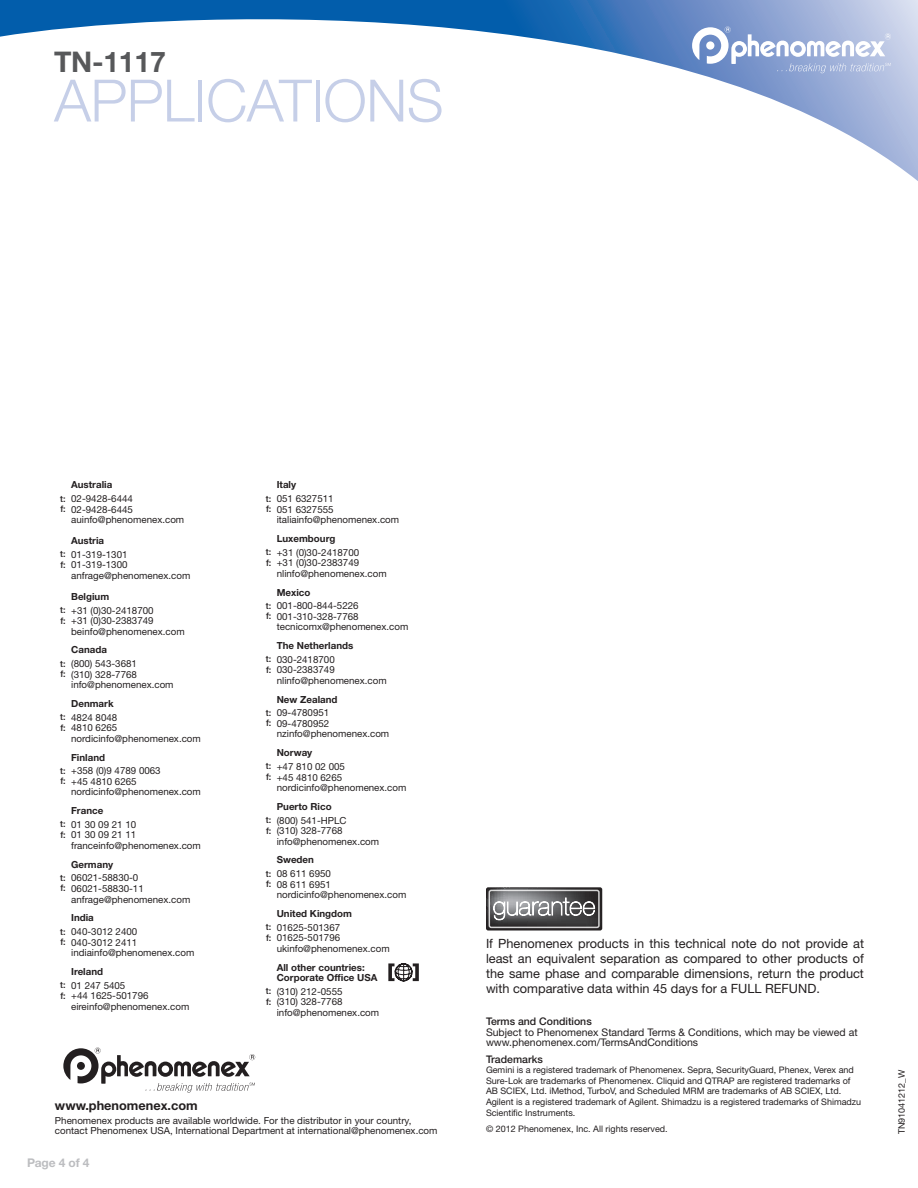
<style>
.page{position:relative;width:918px;height:1188px;background:#fff}
.page>*{position:absolute;margin:0;border:0;box-sizing:border-box;transform-origin:0 0}
.t1{font:300 58.5px "Helvetica Neue LT Std";letter-spacing:-.01em;color:#c6cfe8}
.t2{font:700 28.5px "Helvetica Neue LT Std";letter-spacing:-.01em;color:#57585a}
.t3{font:12.75px/15px "Helvetica Neue LT Std";color:#231f20;text-align:justify}
.t4{font:700 12.75px "Helvetica Neue LT Std";color:#231f20}
.t5{font:700 12px "Helvetica Neue LT Std";letter-spacing:-.01em;color:#bcbdc0}
.t6{font:10.5px/10.5px "Helvetica Neue LT Std";color:#231f20}
.t7{font:500 10.5px "Helvetica Neue LT Std";color:#231f20}
.t8{font:9.75px/10.5px "Helvetica Neue LT Std";color:#231f20}
.t9{font:700 9.75px/10.5px "Helvetica Neue LT Std";color:#231f20}
.t10{font:9px/10.5px "Helvetica Neue LT Std";color:#231f20}
.t11{font:500 9px/10.5px "Helvetica Neue LT Std";color:#231f20}
</style>
<div class="page">
<svg style="left:0;top:0;width:918px;height:181px"></svg>
<svg style="left:692px;top:26px;width:199px;height:47px"></svg>
<svg style="left:486px;top:887px;width:116px;height:44px;background:#747475"></svg>
<svg style="left:388px;top:963px;width:31px;height:18px"></svg>
<svg style="left:63px;top:1048px;width:192px;height:45px"></svg>
<h2 class="t2" style="left:54px;top:45px;width:113px">TN-1117</h2>
<h1 class="t1" style="left:54px;top:65px;width:391px">APPLICATIONS</h1>
<p class="t9" style="left:71px;top:479px;width:43px">Australia</p>
<p class="t8" style="left:71px;top:493px;width:115px">02-9428-6444<br>02-9428-6445 auinfo@phenomenex.com</p>
<p class="t11" style="left:60px;top:493px;width:7px">t: f:</p>
<p class="t9" style="left:277px;top:479px;width:21px">Italy</p>
<p class="t8" style="left:277px;top:493px;width:124px">051 6327511<br>051 6327555 italiainfo@phenomenex.com</p>
<p class="t11" style="left:266px;top:493px;width:7px">t: f:</p>
<p class="t9" style="left:71px;top:535px;width:35px">Austria</p>
<p class="t8" style="left:71px;top:549px;width:121px">01-319-1301<br>01-319-1300 anfrage@phenomenex.com</p>
<p class="t11" style="left:60px;top:549px;width:7px">t: f:</p>
<p class="t9" style="left:277px;top:533px;width:60px">Luxembourg</p>
<p class="t8" style="left:277px;top:547px;width:112px">+31 (0)30-2418700<br>+31 (0)30-2383749 nlinfo@phenomenex.com</p>
<p class="t11" style="left:266px;top:547px;width:7px">t: f:</p>
<p class="t9" style="left:71px;top:591px;width:40px">Belgium</p>
<p class="t8" style="left:71px;top:605px;width:115px">+31 (0)30-2418700<br>+31 (0)30-2383749 beinfo@phenomenex.com</p>
<p class="t11" style="left:60px;top:605px;width:7px">t: f:</p>
<p class="t9" style="left:277px;top:587px;width:35px">Mexico</p>
<p class="t8" style="left:277px;top:600px;width:133px">001-800-844-5226<br>001-310-328-7768 tecnicomx@phenomenex.com</p>
<p class="t11" style="left:266px;top:600px;width:7px">t: f:</p>
<p class="t9" style="left:71px;top:644px;width:37px">Canada</p>
<p class="t8" style="left:71px;top:658px;width:104px">(800) 543-3681<br>(310) 328-7768 info@phenomenex.com</p>
<p class="t11" style="left:60px;top:658px;width:7px">t: f:</p>
<p class="t9" style="left:277px;top:640px;width:78px">The Netherlands</p>
<p class="t8" style="left:277px;top:654px;width:112px">030-2418700<br>030-2383749 nlinfo@phenomenex.com</p>
<p class="t11" style="left:266px;top:654px;width:7px">t: f:</p>
<p class="t9" style="left:71px;top:698px;width:44px">Denmark</p>
<p class="t8" style="left:71px;top:712px;width:131px">4824 8048<br>4810 6265 nordicinfo@phenomenex.com</p>
<p class="t11" style="left:60px;top:712px;width:7px">t: f:</p>
<p class="t9" style="left:277px;top:694px;width:62px">New Zealand</p>
<p class="t8" style="left:277px;top:708px;width:114px">09-4780951<br>09-4780952 nzinfo@phenomenex.com</p>
<p class="t11" style="left:266px;top:707px;width:7px">t: f:</p>
<p class="t9" style="left:71px;top:752px;width:35px">Finland</p>
<p class="t8" style="left:71px;top:765px;width:131px">+358 (0)9 4789 0063<br>+45 4810 6265 nordicinfo@phenomenex.com</p>
<p class="t11" style="left:60px;top:765px;width:7px">t: f:</p>
<p class="t9" style="left:277px;top:747px;width:37px">Norway</p>
<p class="t8" style="left:277px;top:761px;width:131px">+47 810 02 005<br>+45 4810 6265 nordicinfo@phenomenex.com</p>
<p class="t11" style="left:266px;top:761px;width:7px">t: f:</p>
<p class="t9" style="left:71px;top:805px;width:34px">France</p>
<p class="t8" style="left:71px;top:819px;width:131px">01 30 09 21 10<br>01 30 09 21 11 franceinfo@phenomenex.com</p>
<p class="t11" style="left:60px;top:819px;width:7px">t: f:</p>
<p class="t9" style="left:277px;top:801px;width:56px">Puerto Rico</p>
<p class="t8" style="left:277px;top:815px;width:104px">(800) 541-HPLC<br>(310) 328-7768 info@phenomenex.com</p>
<p class="t11" style="left:266px;top:815px;width:7px">t: f:</p>
<p class="t9" style="left:71px;top:859px;width:44px">Germany</p>
<p class="t8" style="left:71px;top:873px;width:121px">06021-58830-0<br>06021-58830-11 anfrage@phenomenex.com</p>
<p class="t11" style="left:60px;top:872px;width:7px">t: f:</p>
<p class="t9" style="left:277px;top:855px;width:39px">Sweden</p>
<p class="t8" style="left:277px;top:868px;width:131px">08 611 6950<br>08 611 6951 nordicinfo@phenomenex.com</p>
<p class="t11" style="left:266px;top:868px;width:7px">t: f:</p>
<p class="t9" style="left:71px;top:912px;width:24px">India</p>
<p class="t8" style="left:71px;top:926px;width:125px">040-3012 2400<br>040-3012 2411 indiainfo@phenomenex.com</p>
<p class="t11" style="left:60px;top:926px;width:7px">t: f:</p>
<p class="t9" style="left:277px;top:908px;width:77px">United Kingdom</p>
<p class="t8" style="left:277px;top:922px;width:114px">01625-501367<br>01625-501796 ukinfo@phenomenex.com</p>
<p class="t11" style="left:266px;top:922px;width:7px">t: f:</p>
<p class="t9" style="left:71px;top:966px;width:33px">Ireland</p>
<p class="t8" style="left:71px;top:980px;width:120px">01 247 5405<br>+44 1625-501796 eireinfo@phenomenex.com</p>
<p class="t11" style="left:60px;top:980px;width:7px">t: f:</p>
<p class="t9" style="left:277px;top:962px;width:102px">All other countries:<br>Corporate Office USA</p>
<p class="t8" style="left:277px;top:986px;width:104px">(310) 212-0555<br>(310) 328-7768 info@phenomenex.com</p>
<p class="t11" style="left:266px;top:986px;width:7px">t: f:</p>
<h3 class="t4" style="left:55px;top:1098px;width:144px">www.phenomenex.com</h3>
<p class="t8" style="left:55px;top:1115px;width:384px">Phenomenex products are available worldwide. For the distributor in your country, contact Phenomenex USA, International Department at international@phenomenex.com</p>
<p class="t5" style="left:27px;top:1155px;width:64px">Page 4 of 4</p>
<p class="t3" style="left:486px;top:935px;width:380px">If Phenomenex products in this technical note do not provide at least an equivalent separation as compared to other products of the same phase and comparable dimensions, return the product with comparative data within 45 days for a FULL REFUND.</p>
<p class="t7" style="left:486px;top:1015px;width:107px">Terms and Conditions</p>
<p class="t6" style="left:486px;top:1026px;width:373px">Subject to Phenomenex Standard Terms &amp; Conditions, which may be viewed at www.phenomenex.com/TermsAndConditions</p>
<p class="t7" style="left:486px;top:1053px;width:58px">Trademarks</p>
<p class="t10" style="left:486px;top:1065px;width:377px">Gemini is a registered trademark of Phenomenex. Sepra, SecurityGuard, Phenex, Verex and Sure-Lok are trademarks of Phenomenex. Cliquid and QTRAP are registered trademarks of AB SCIEX, Ltd. iMethod, TurboV, and Scheduled MRM are trademarks of AB SCIEX, Ltd.<br>Agilent is a registered trademark of Agilent. Shimadzu is a registered trademarks of Shimadzu Scientific Instruments.</p>
<p class="t10" style="left:486px;top:1124px;width:183px">© 2012 Phenomenex, Inc. All rights reserved.</p>
<p class="t10" style="left:896px;top:1134px;width:66px;rotate:-90deg">TN91041212_W</p>
</div>
